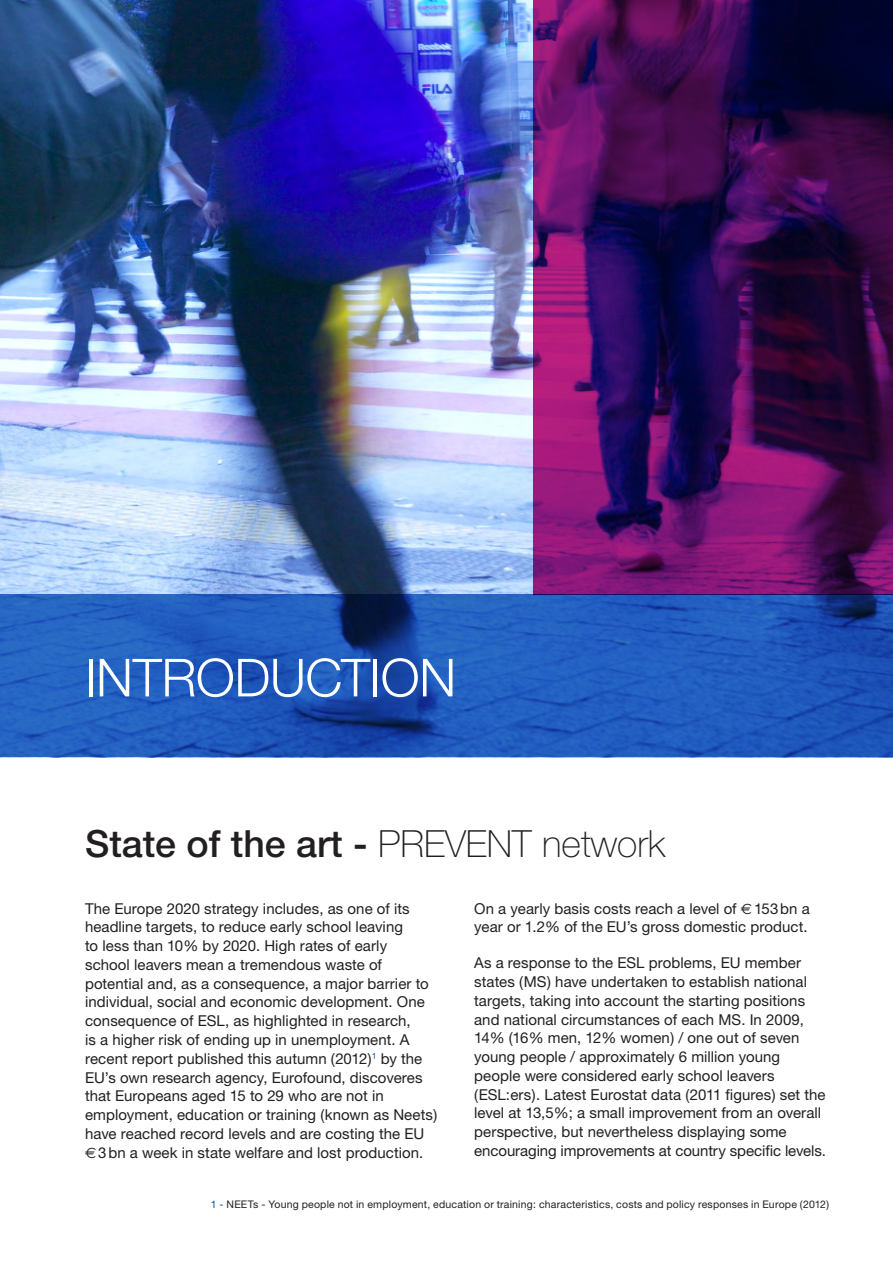
<style>
.page{position:relative;width:893px;height:1263px;background:#fff}
.page>*{position:absolute;margin:0;border:0;box-sizing:border-box;transform-origin:0 0}
.TXT_Puce_Courant{font:300 52.5px "Helvetica Neue";letter-spacing:-.01em;color:#fff}
.SS_Titre{font:500 37.5px "Helvetica Neue";color:#231f20}
.TXT_Courant{font:15px/18.8px "Helvetica Neue";letter-spacing:.005em;color:#231f20}
.t1{font:10.5px "Helvetica Neue";letter-spacing:.02em;color:#231f20}
.s1{font-weight:100}
.s2{font-family:"Euro Sans"}
.s3{color:#0154a6}
</style>
<div class="page">
<img style="left:0;top:0;width:534px;height:594px">
<svg style="left:534px;top:0;width:359px;height:594px;background:#450d53"></svg>
<svg style="left:0;top:594px;width:893px;height:163px;background:#1f58b7"></svg>
<p class="TXT_Puce_Courant" style="left:85px;top:646px;width:373px">INTRODUCTION</p>
<p class="SS_Titre" style="left:85px;top:821px;width:582px">State of the art - <span class="s1">PREVENT network</span></p>
<p class="TXT_Courant" style="left:85px;top:899px;width:354px">The Europe 2020 strategy includes, as one of its headline targets, to reduce early school leaving<br>to less than 10% by 2020. High rates of early<br>school leavers mean a tremendous waste of potential and, as a consequence, a major barrier to individual, social and economic development. One consequence of ESL, as highlighted in research,<br>is a higher risk of ending up in unemployment. A recent report published this autumn (2012)<sup>1</sup> by the EU’s own research agency, Eurofound, discoveres that Europeans aged 15 to 29 who are not in employment, education or training (known as Neets) have reached record levels and are costing the EU <span class="s2">€</span>3bn a week in state welfare and lost production.</p>
<p class="TXT_Courant" style="left:474px;top:899px;width:337px">On a yearly basis costs reach a level of <span class="s2">€</span>153bn a year or 1.2% of the EU’s gross domestic product.</p>
<p class="TXT_Courant" style="left:474px;top:953px;width:353px">As a response to the ESL problems, EU member states (MS) have undertaken to establish national targets, taking into account the starting positions and national circumstances of each MS. In 2009, 14% (16% men, 12% women) / one out of seven young people / approximately 6 million young people were considered early school leavers (ESL:ers). Latest Eurostat data (2011 figures) set the level at 13,5%; a small improvement from an overall perspective, but nevertheless displaying some encouraging improvements at country specific levels.</p>
<p class="t1" style="left:211px;top:1197px;width:620px"><span class="s3">1 -</span> NEETs - Young people not in employment, education or training: characteristics, costs and policy responses in Europe (2012)</p>
</div>
